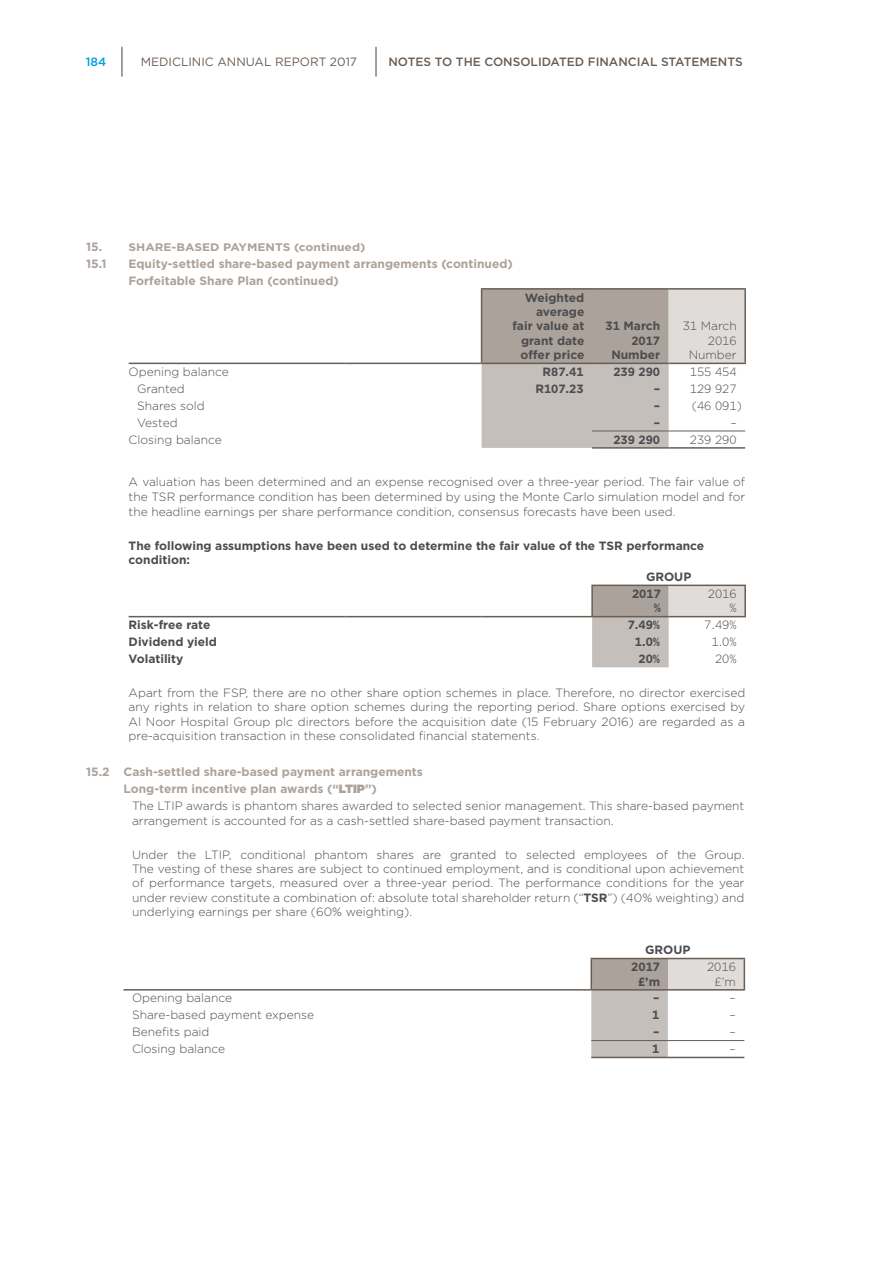
<style>
.page{position:relative;width:893px;height:1263px;background:#fff}
.page>*{position:absolute;margin:0;border:0;box-sizing:border-box;transform-origin:0 0}
.t1{font:300 12px/14.4px "Gotham";color:#4d4d4f;text-align:right}
.t2{font:700 12px/14.4px "Gotham";color:#4d4d4f}
.t3{font:700 12px/17px "Gotham";color:#aba29b}
.t4{font:500 12px "Gotham";color:#6a5d54}
.t5{font:12px "Gotham";color:#6a5d54}
.t6{font:500 12px "Gotham";color:#00a0da}
.t7{font:700 10.95px "Gotham";color:#aba29b;scale:1.09 1}
.s1{font-size:12px}
.s2{font-weight:900}
.s3{font-weight:700}
</style>
<div class="page">
<hr style="left:121px;top:47px;width:2px;height:30px;background:#887d76">
<hr style="left:375px;top:47px;width:2px;height:30px;background:#887d76">
<div style="left:482px;top:290px;width:187px;height:73px;background:#aba29b"></div>
<svg style="left:669px;top:290px;width:76px;height:326px"></svg>
<svg style="left:482px;top:364px;width:187px;height:303px"></svg>
<hr style="left:481px;top:288px;width:111px;height:2px;background:#6a5d54">
<hr style="left:481px;top:290px;width:1px;height:73px;background:#6a5d54">
<hr style="left:592px;top:288px;width:77px;height:2px;background:#6a5d54">
<hr style="left:669px;top:288px;width:77px;height:2px;background:#6a5d54">
<hr style="left:744px;top:290px;width:2px;height:73px;background:#6a5d54">
<hr style="left:482px;top:363px;width:110px;height:1px;background:#6a5d54">
<hr style="left:592px;top:363px;width:77px;height:1px;background:#6a5d54">
<hr style="left:669px;top:363px;width:77px;height:1px;background:#6a5d54">
<hr style="left:129px;top:616px;width:216px;height:1px;background:#6a5d54">
<hr style="left:345px;top:616px;width:128px;height:1px;background:#6a5d54">
<hr style="left:482px;top:616px;width:111px;height:1px;background:#6a5d54">
<hr style="left:593px;top:616px;width:76px;height:1px;background:#6a5d54">
<hr style="left:669px;top:616px;width:77px;height:1px;background:#6a5d54">
<hr style="left:591px;top:586px;width:2px;height:30px;background:#6a5d54">
<hr style="left:591px;top:585px;width:78px;height:1px;background:#6a5d54">
<hr style="left:669px;top:585px;width:77px;height:1px;background:#6a5d54">
<hr style="left:744px;top:586px;width:2px;height:30px;background:#6a5d54">
<hr style="left:592px;top:447px;width:77px;height:2px;background:#6a5d54">
<hr style="left:669px;top:447px;width:76px;height:2px;background:#6a5d54">
<hr style="left:129px;top:363px;width:216px;height:1px;background:#6a5d54">
<hr style="left:345px;top:363px;width:128px;height:1px;background:#6a5d54">
<hr style="left:592px;top:431px;width:77px;height:1px;background:#6a5d54">
<hr style="left:669px;top:431px;width:76px;height:1px;background:#6a5d54">
<div style="left:591px;top:958px;width:77px;height:32px;background:#aba29b"></div>
<div style="left:668px;top:958px;width:76px;height:32px;background:#e0dcd9"></div>
<hr style="left:124px;top:989px;width:459px;height:1px;background:#6a5d54">
<svg style="left:583px;top:989px;width:85px;height:68px;background:#c9c3c0"></svg>
<hr style="left:591px;top:989px;width:77px;height:1px;background:#6a5d54">
<hr style="left:591px;top:1040px;width:77px;height:1px;background:#6a5d54">
<hr style="left:668px;top:1040px;width:76px;height:1px;background:#6a5d54">
<hr style="left:591px;top:1057px;width:77px;height:1px;background:#6a5d54">
<hr style="left:668px;top:1057px;width:76px;height:1px;background:#6a5d54">
<hr style="left:590px;top:959px;width:2px;height:30px;background:#6a5d54">
<hr style="left:590px;top:958px;width:78px;height:1px;background:#6a5d54">
<hr style="left:668px;top:958px;width:77px;height:1px;background:#6a5d54">
<hr style="left:744px;top:959px;width:1px;height:30px;background:#6a5d54">
<hr style="left:668px;top:989px;width:77px;height:1px;background:#6a5d54">
<p class="t6" style="left:86px;top:54px;width:22px">184</p>
<p class="t5" style="left:141px;top:55px;width:218px">MEDICLINIC ANNUAL REPORT 2017</p>
<p class="t4" style="left:388px;top:54px;width:356px">NOTES TO THE CONSOLIDATED FINANCIAL STATEMENTS</p>
<p class="t7" style="left:86px;top:240px;width:258px"><span class="s1">15.</span> SHARE-BASED PAYMENTS (continued)</p>
<p class="t3" style="left:86px;top:255px;width:22px">15.1</p>
<p class="t3" style="left:129px;top:255px;width:386px">Equity-settled share-based payment arrangements (continued)<br>Forfeitable Share Plan (continued)</p>
<p class="t2" style="left:513px;top:290px;width:73px;text-align:right">Weighted average<br>fair value at grant date offer price</p>
<p class="t2" style="left:605px;top:319px;width:56px;text-align:right">31 March<br>2017<br>Number</p>
<p class="t1" style="left:683px;top:319px;width:56px">31 March<br>2016<br>Number</p>
<p class="t1" style="left:129px;top:364px;width:102px">Opening balance</p>
<p class="t2" style="left:543px;top:364px;width:43px">R87.41</p>
<p class="t2" style="left:613px;top:364px;width:48px">239 290</p>
<p class="t1" style="left:690px;top:364px;width:48px">155 454</p>
<p class="t1" style="left:137px;top:381px;width:49px">Granted</p>
<p class="t2" style="left:535px;top:381px;width:50px">R107.23</p>
<p class="t2" style="left:654px;top:381px;width:8px">–</p>
<p class="t1" style="left:690px;top:381px;width:48px">129 927</p>
<p class="t1" style="left:137px;top:398px;width:69px">Shares sold</p>
<p class="t2" style="left:654px;top:398px;width:8px">–</p>
<p class="t1" style="left:692px;top:398px;width:51px">(46 091)</p>
<p class="t1" style="left:137px;top:415px;width:42px">Vested</p>
<p class="t2" style="left:654px;top:415px;width:8px">–</p>
<p class="t1" style="left:730px;top:415px;width:8px">–</p>
<p class="t1" style="left:129px;top:432px;width:95px">Closing balance</p>
<p class="t2" style="left:613px;top:432px;width:48px">239 290</p>
<p class="t1" style="left:690px;top:432px;width:48px">239 290</p>
<p class="t1" style="left:129px;top:474px;width:618px;line-height:15px;text-align:justify">A valuation has been determined and an expense recognised over a three-year period. The fair value of the TSR performance condition has been determined by using the Monte Carlo simulation model and for the headline earnings per share performance condition, consensus forecasts have been used.</p>
<p class="t2" style="left:129px;top:538px;width:577px">The following assumptions have been used to determine the fair value of the TSR performance condition:</p>
<p class="t2" style="left:632px;top:568px;width:61px;line-height:17px;text-indent:14px">GROUP<br>2017</p>
<p class="t2" style="left:654px;top:601px;width:9px">%</p>
<p class="t1" style="left:708px;top:586px;width:30px">2016 %</p>
<p class="t2" style="left:129px;top:618px;width:83px">Risk-free rate</p>
<p class="t2" style="left:628px;top:618px;width:34px">7.49%</p>
<p class="t1" style="left:704px;top:617px;width:34px">7.49%</p>
<p class="t2" style="left:129px;top:635px;width:90px">Dividend yield</p>
<p class="t2" style="left:635px;top:635px;width:27px">1.0%</p>
<p class="t1" style="left:711px;top:634px;width:27px">1.0%</p>
<p class="t2" style="left:129px;top:652px;width:56px">Volatility</p>
<p class="t2" style="left:639px;top:652px;width:23px">20%</p>
<p class="t1" style="left:715px;top:651px;width:23px">20%</p>
<p class="t1" style="left:129px;top:685px;width:618px;text-align:justify">Apart from the FSP, there are no other share option schemes in place. Therefore, no director exercised any rights in relation to share option schemes during the reporting period. Share options exercised by Al Noor Hospital Group plc directors before the acquisition date (15 February 2016) are regarded as a pre-acquisition transaction in these consolidated financial statements.</p>
<p class="t3" style="left:124px;top:764px;width:301px;text-indent:-37px">15.2 Cash-settled share-based payment arrangements<br>Long-term incentive plan awards (“<span class="s2">LTIP</span>”)</p>
<p class="t1" style="left:132px;top:798px;width:614px;text-align:left">The LTIP awards is phantom shares awarded to selected senior management. This share-based payment arrangement is accounted for as a cash-settled share-based payment transaction.</p>
<p class="t1" style="left:132px;top:847px;width:614px;text-align:justify">Under the LTIP, conditional phantom shares are granted to selected employees of the Group.<br>The vesting of these shares are subject to continued employment, and is conditional upon achievement of performance targets, measured over a three-year period. The performance conditions for the year under review constitute a combination of: absolute total shareholder return (“<span class="s3">TSR</span>”) (40% weighting) and underlying earnings per share (60% weighting).</p>
<p class="t2" style="left:631px;top:941px;width:61px;line-height:17px;text-indent:14px">GROUP<br>2017</p>
<p class="t2" style="left:638px;top:974px;width:24px">£’m</p>
<p class="t1" style="left:707px;top:959px;width:30px">2016 £’m</p>
<p class="t1" style="left:132px;top:991px;width:102px">Opening balance</p>
<p class="t2" style="left:653px;top:991px;width:8px">–</p>
<p class="t1" style="left:729px;top:991px;width:8px">–</p>
<p class="t1" style="left:132px;top:1008px;width:184px">Share-based payment expense</p>
<p class="t2" style="left:652px;top:1008px;width:9px">1</p>
<p class="t1" style="left:729px;top:1008px;width:8px">–</p>
<p class="t1" style="left:132px;top:1024px;width:79px">Benefits paid</p>
<p class="t2" style="left:653px;top:1025px;width:8px">–</p>
<p class="t1" style="left:729px;top:1024px;width:8px">–</p>
<p class="t1" style="left:132px;top:1041px;width:95px">Closing balance</p>
<p class="t2" style="left:652px;top:1042px;width:9px">1</p>
<p class="t1" style="left:729px;top:1041px;width:8px">–</p>
</div>
